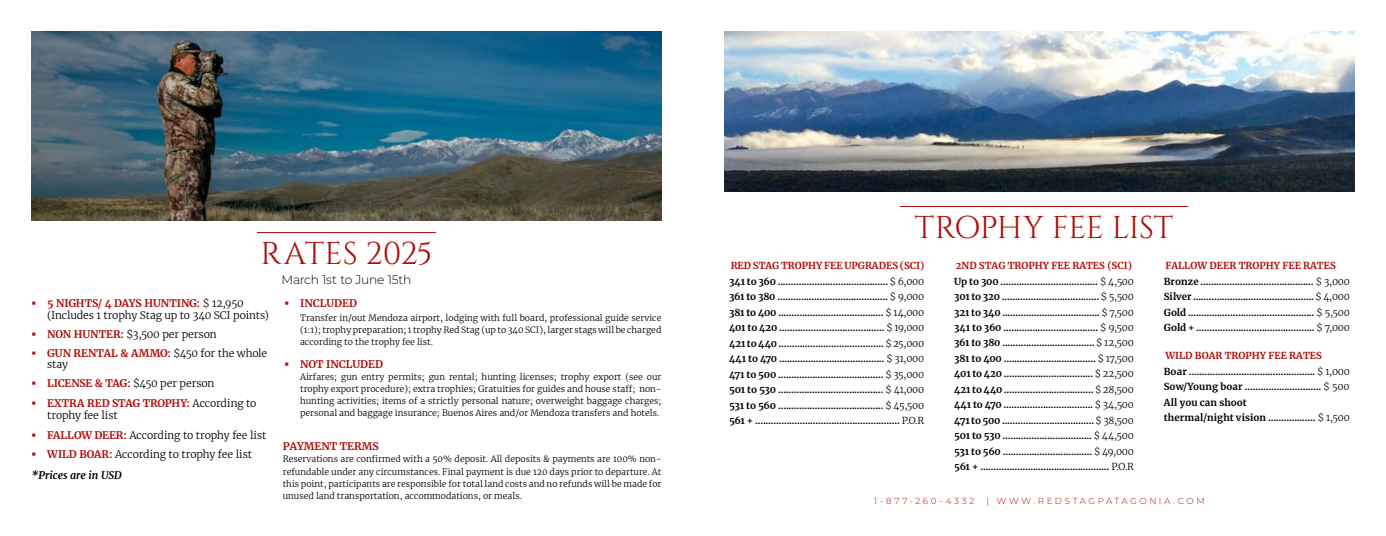
<style>
.page{position:relative;width:1386px;height:536px;background:#fff}
.page>*{position:absolute;margin:0;border:0;box-sizing:border-box;transform-origin:0 0}
.t1{font:31.5px "Cinzel";letter-spacing:-.015em;color:#ae0f0a}
.t2{font:300 12.25px "Montserrat";letter-spacing:-.02em;color:#000}
.t3{font:300 10.5px/12.2px "Merriweather";letter-spacing:-.015em;color:#000}
.t4{font:700 10.5px "Merriweather";color:#ae0f0a}
.t5{font:700 9.62px/15.5px "Merriweather";letter-spacing:-.005em;color:#000}
.t6{font:300 8.75px/12.2px "Merriweather";color:#000;text-align:justify}
.t7{font:300 8.75px "Montserrat";letter-spacing:.3em;color:#ae0f0a}
.s1{color:#ae0f0a}
.s2{font-weight:700;color:#ae0f0a}
.s3{font-weight:700;font-style:italic}
.s4{font-weight:300}
</style>
<div class="page">
<hr style="left:257px;top:232px;width:179px;height:1px;background:#ae0f0a">
<img style="left:32px;top:32px;width:629px;height:189px">
<hr style="left:900px;top:206px;width:288px;height:1px;background:#ae0f0a">
<img style="left:725px;top:32px;width:629px;height:159px">
<h1 class="t1" style="left:261px;top:235px;width:173px">RATES 2025</h1>
<p class="t3" style="left:47px;top:296px;width:223px;text-indent:-16px"><span class="s1">▪</span> <span class="s2">5 NIGHTS/ 4 DAYS HUNTING:</span> $ 12,950 (Includes 1 trophy Stag up to 340 SCI points)</p>
<p class="t3" style="left:31px;top:327px;width:187px"><span class="s1">▪</span> <span class="s2">NON HUNTER:</span> $3,500 per person</p>
<p class="t3" style="left:47px;top:347px;width:221px;line-height:11.4px;text-indent:-16px"><span class="s1">▪</span> <span class="s2">GUN RENTAL &amp; AMMO:</span> $450 for the whole stay</p>
<p class="t3" style="left:31px;top:376px;width:185px"><span class="s1">▪</span> <span class="s2">LICENSE &amp; TAG:</span> $450 per person</p>
<p class="t3" style="left:47px;top:396px;width:211px;text-indent:-16px"><span class="s1">▪</span> <span class="s2">EXTRA RED STAG TROPHY:</span> According to trophy fee list</p>
<p class="t3" style="left:31px;top:428px;width:236px"><span class="s1">▪</span> <span class="s2">FALLOW DEER:</span> According to trophy fee list</p>
<p class="t3" style="left:31px;top:444px;width:222px;line-height:20.6px"><span class="s1">▪</span> <span class="s2">WILD BOAR:</span> According to trophy fee list <span class="s3">*Prices are in USD</span></p>
<p class="t2" style="left:282px;top:271px;width:131px">March 1st to June 15th</p>
<p class="t4" style="left:284px;top:295px;width:74px">▪ INCLUDED</p>
<p class="t6" style="left:300px;top:311px;width:363px">Transfer in/out Mendoza airport, lodging with full board, professional guide service (1:1); trophy preparation; 1 trophy Red Stag (up to 340 SCI), larger stags will be charged according to the trophy fee list.</p>
<p class="t4" style="left:284px;top:356px;width:100px">▪ NOT INCLUDED</p>
<p class="t6" style="left:300px;top:370px;width:363px">Airfares; gun entry permits; gun rental; hunting licenses; trophy export (see our trophy export procedure); extra trophies; Gratuities for guides and house staff; non&shy;hunting activities; items of a strictly personal nature; overweight baggage charges; personal and baggage insurance; Buenos Aires and/or Mendoza transfers and hotels.</p>
<p class="t4" style="left:283px;top:439px;width:98px">PAYMENT TERMS</p>
<p class="t6" style="left:283px;top:452px;width:380px">Reservations are confirmed with a 50% deposit. All deposits &amp; payments are 100% non&shy;refundable under any circumstances. Final payment is due 120 days prior to departure. At this point, participants are responsible for total land costs and no refunds will be made for unused land transportation, accommodations, or meals.</p>
<h1 class="t1" style="left:915px;top:209px;width:260px">TROPHY FEE LIST</h1>
<p class="t5" style="left:729px;top:258px;width:197px;text-align:justify"><span class="s1">RED STAG TROPHY FEE UPGRADES (SCI)<br></span>341 to 360 .......................................... <span class="s4">$ 6,000<br></span>361 to 380 .......................................... <span class="s4">$ 9,000<br></span>381 to 400 ........................................ <span class="s4">$ 14,000<br></span>401 to 420 ........................................ <span class="s4">$ 19,000<br></span>421 to 440 ........................................ <span class="s4">$ 25,000<br></span>441 to 470 ........................................ <span class="s4">$ 31,000<br></span>471 to 500 ........................................ <span class="s4">$ 35,000<br></span>501 to 530 ........................................ <span class="s4">$ 41,000<br></span>531 to 560 ........................................ <span class="s4">$ 45,500<br></span>561 + ....................................................... <span class="s4">P.O.R</span></p>
<p class="t5" style="left:954px;top:257px;width:181px"><span class="s1">2ND STAG TROPHY FEE RATES (SCI)<br></span>Up to 300 ..................................... <span class="s4">$ 4,500<br></span>301 to 320 ..................................... <span class="s4">$ 5,500<br></span>321 to 340 ..................................... <span class="s4">$ 7,500<br></span>341 to 360 .................................... <span class="s4">$ 9,500<br></span>361 to 380 ................................... <span class="s4">$ 12,500<br></span>381 to 400 ................................... <span class="s4">$ 17,500<br></span>401 to 420 .................................. <span class="s4">$ 22,500<br></span>421 to 440 .................................. <span class="s4">$ 28,500<br></span>441 to 470 .................................. <span class="s4">$ 34,500<br></span>471 to 500 ................................... <span class="s4">$ 38,500<br></span>501 to 530 .................................. <span class="s4">$ 44,500<br></span>531 to 560 .................................. <span class="s4">$ 49,000<br></span>561 + ................................................. <span class="s4">P.O.R</span></p>
<p class="t5" style="left:1164px;top:257px;width:188px"><span class="s1">FALLOW DEER TROPHY FEE RATES </span>Bronze ........................................... <span class="s4">$ 3,000<br></span>Silver .............................................. <span class="s4">$ 4,000<br></span>Gold ................................................ <span class="s4">$ 5,500<br></span>Gold + ............................................. <span class="s4">$ 7,000</span></p>
<p class="t5" style="left:1164px;top:347px;width:188px"><span class="s1">WILD BOAR TROPHY FEE RATES<br></span>Boar ................................................ <span class="s4">$ 1,000<br></span>Sow/Young boar ............................. <span class="s4">$ 500<br></span>All you can shoot<br>thermal/night vision .................. <span class="s4">$ 1,500</span></p>
<p class="t7" style="left:874px;top:495px;width:102px">1-877-260-4332</p>
<p class="t7" style="left:987px;top:495px;width:220px">| WWW.REDSTAGPATAGONIA.COM</p>
</div>
